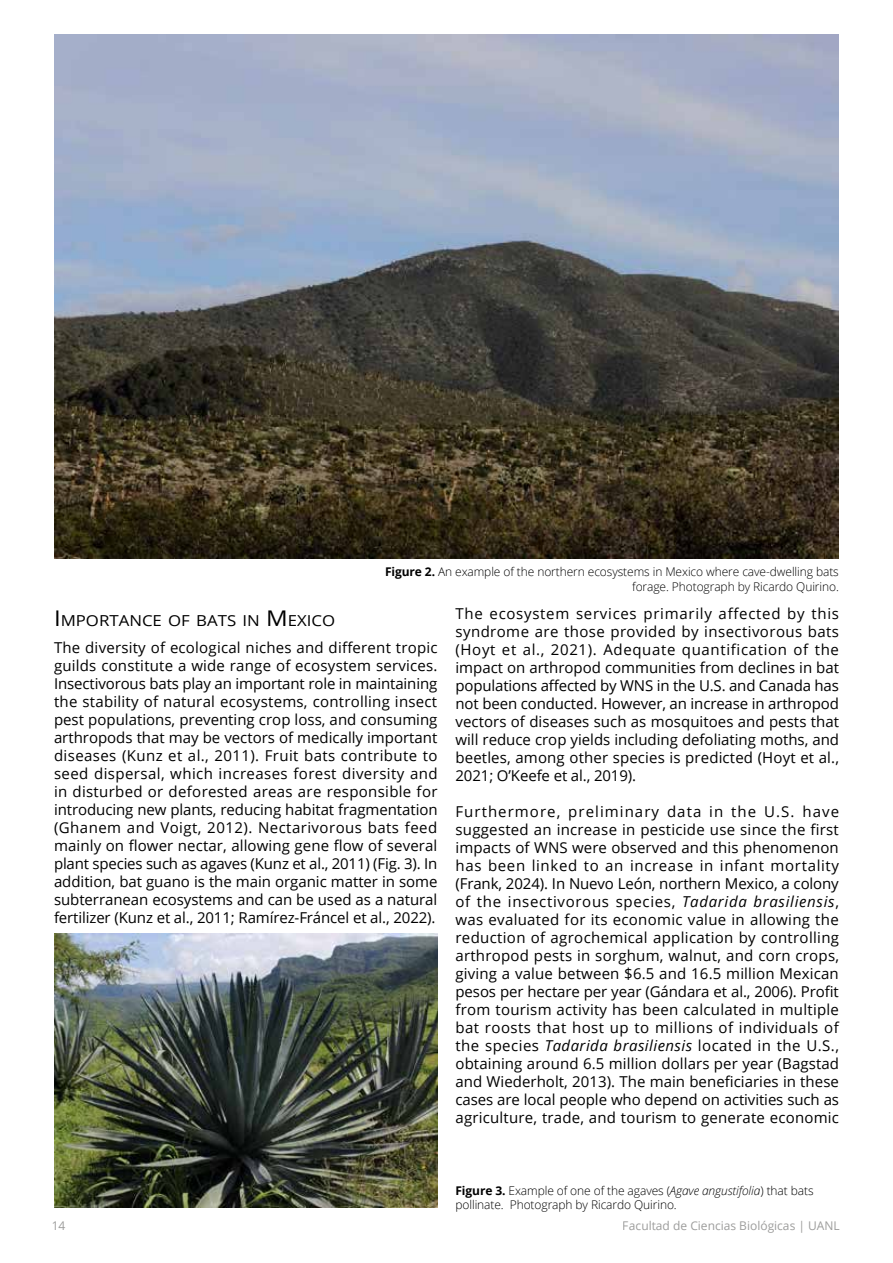
<style>
.page{position:relative;width:893px;height:1263px;background:#fff}
.page>*{position:absolute;margin:0;border:0;box-sizing:border-box;transform-origin:0 0}
.t1{font:15.15px "Open Sans";color:#000;scale:1.11 1}
.t2{font:15px/18px "Open Sans";letter-spacing:.01em;color:#000;text-align:justify}
.t3{font:300 12px/14.4px "Open Sans";letter-spacing:-.01em;color:#000;text-align:right}
.t4{font:12px "Open Sans";color:#9d9d9c}
.s1{font-weight:700}
.s2{font-size:21.6px}
.s3{font-style:italic}
</style>
<div class="page">
<img style="left:54px;top:35px;width:785px;height:523px">
<img style="left:54px;top:934px;width:383px;height:273px">
<p class="t3" style="left:385px;top:564px;width:455px"><span class="s1">Figure 2.</span> An example of the northern ecosystems in Mexico where cave-dwelling bats forage. Photograph by Ricardo Quirino.</p>
<p class="t1" style="left:54px;top:610px;width:255px"><span class="s2">I</span> MPORTANCE OF BATS IN <span class="s2">M</span> EXICO</p>
<p class="t2" style="left:54px;top:638px;width:385px">The diversity of ecological niches and different tropic guilds constitute a wide range of ecosystem services.<br>Insectivorous bats play an important role in maintaining the stability of natural ecosystems, controlling insect pest populations, preventing crop loss, and consuming arthropods that may be vectors of medically important diseases (Kunz et al., 2011). Fruit bats contribute to seed dispersal, which increases forest diversity and in disturbed or deforested areas are responsible for introducing new plants, reducing habitat fragmentation (Ghanem and Voigt, 2012). Nectarivorous bats feed mainly on flower nectar, allowing gene flow of several plant species such as agaves (Kunz et al., 2011) (Fig. 3). In addition, bat guano is the main organic matter in some subterranean ecosystems and can be used as a natural fertilizer (Kunz et al., 2011; Ramírez-Fráncel et al., 2022).</p>
<p class="t2" style="left:455px;top:604px;width:385px">The ecosystem services primarily affected by this syndrome are those provided by insectivorous bats (Hoyt et al., 2021). Adequate quantification of the impact on arthropod communities from declines in bat populations affected by WNS in the U.S. and Canada has not been conducted. However, an increase in arthropod vectors of diseases such as mosquitoes and pests that will reduce crop yields including defoliating moths, and beetles, among other species is predicted (Hoyt et al., 2021; O’Keefe et al., 2019).</p>
<p class="t2" style="left:455px;top:802px;width:385px">Furthermore, preliminary data in the U.S. have suggested an increase in pesticide use since the first impacts of WNS were observed and this phenomenon has been linked to an increase in infant mortality (Frank, 2024). In Nuevo León, northern Mexico, a colony of the insectivorous species, <span class="s3">Tadarida brasiliensis</span>, was evaluated for its economic value in allowing the reduction of agrochemical application by controlling arthropod pests in sorghum, walnut, and corn crops, giving a value between $6.5 and 16.5 million Mexican pesos per hectare per year (Gándara et al., 2006). Profit from tourism activity has been calculated in multiple bat roosts that host up to millions of individuals of the species <span class="s3">Tadarida brasiliensis</span> located in the U.S., obtaining around 6.5 million dollars per year (Bagstad and Wiederholt, 2013). The main beneficiaries in these cases are local people who depend on activities such as agriculture, trade, and tourism to generate economic</p>
<p class="t3" style="left:455px;top:1183px;width:360px;text-align:left"><span class="s1">Figure 3.</span> Example of one of the agaves (<span class="s3">Agave angustifolia</span>) that bats pollinate. Photograph by Ricardo Quirino.</p>
<p class="t4" style="left:52px;top:1217px;width:15px">14</p>
<p class="t4" style="left:623px;top:1217px;width:219px">Facultad de Ciencias Biológicas | UANL</p>
</div>
